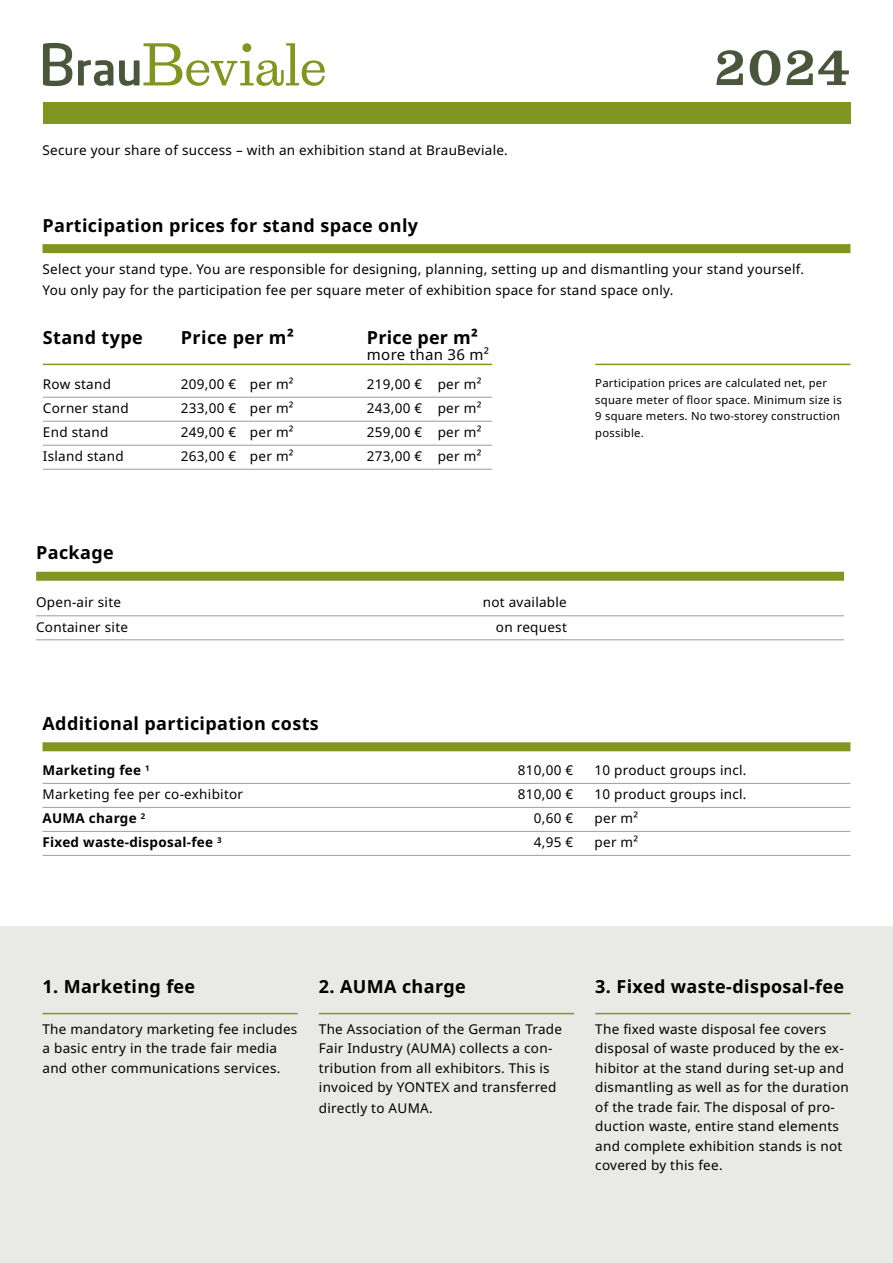
<style>
.page{position:relative;width:893px;height:1263px;background:#fff}
.page>*{position:absolute;margin:0;border:0;box-sizing:border-box;transform-origin:0 0}
.t1{font:700 50.4px "Montagu Slab";color:#4a563c}
.t2{font:700 18px "Noto Sans";letter-spacing:.02em;color:#000}
.t3{font:15px "Noto Sans";letter-spacing:.02em;color:#000}
.t4{font:13.5px/19.5px "Noto Sans";letter-spacing:.02em;color:#000}
.t5{font:700 13.5px "Noto Sans";letter-spacing:.02em;color:#000}
.t6{font:11.25px/16.5px "Noto Sans";letter-spacing:.02em;color:#000}
</style>
<div class="page">
<div style="left:0;top:926px;width:893px;height:337px;background:#e9eae5"></div>
<div style="left:43px;top:244px;width:807px;height:9px;background:#80961f"></div>
<hr style="left:43px;top:1013px;width:255px;height:1px;background:#80961f">
<hr style="left:319px;top:1013px;width:255px;height:1px;background:#80961f">
<hr style="left:595px;top:1013px;width:255px;height:1px;background:#80961f">
<div style="left:36px;top:572px;width:808px;height:9px;background:#80961f"></div>
<hr style="left:36px;top:615px;width:808px;height:1px;background:#9d9d9c">
<hr style="left:36px;top:639px;width:808px;height:1px;background:#9d9d9c">
<div style="left:43px;top:742px;width:807px;height:9px;background:#80961f"></div>
<hr style="left:43px;top:783px;width:807px;height:1px;background:#9d9d9c">
<hr style="left:43px;top:807px;width:807px;height:1px;background:#9d9d9c">
<hr style="left:43px;top:831px;width:807px;height:1px;background:#9d9d9c">
<hr style="left:43px;top:855px;width:807px;height:1px;background:#9d9d9c">
<hr style="left:595px;top:364px;width:255px;height:1px;background:#80961f">
<div style="left:43px;top:102px;width:807px;height:21px;background:#80961f"></div>
<svg style="left:43px;top:43px;width:29px;height:43px"></svg>
<svg style="left:78px;top:60px;width:35px;height:26px"></svg>
<svg style="left:119px;top:43px;width:206px;height:43px"></svg>
<div style="left:242px;top:43px;width:9px;height:9px;background:#80961f;border-radius:50%"></div>
<hr style="left:43px;top:364px;width:449px;height:1px;background:#80961f">
<hr style="left:43px;top:397px;width:449px;height:1px;background:#9d9d9c">
<hr style="left:43px;top:421px;width:449px;height:1px;background:#9d9d9c">
<hr style="left:43px;top:445px;width:449px;height:1px;background:#9d9d9c">
<hr style="left:43px;top:469px;width:449px;height:1px;background:#9d9d9c">
<p class="t4" style="left:43px;top:140px;width:467px">Secure your share of success – with an exhibition stand at BrauBeviale.</p>
<h1 class="t1" style="left:714px;top:28px;width:138px">2024</h1>
<h2 class="t2" style="left:43px;top:215px;width:377px">Participation prices for stand space only</h2>
<p class="t4" style="left:43px;top:259px;width:763px;line-height:21px">Select your stand type. You are responsible for designing, planning, setting up and dismantling your stand yourself.<br>You only pay for the participation fee per square meter of exhibition space for stand space only.</p>
<h2 class="t2" style="left:43px;top:327px;width:101px">Stand type</h2>
<h2 class="t2" style="left:181px;top:327px;width:114px">Price per m²</h2>
<h2 class="t2" style="left:367px;top:327px;width:112px">Price per m²</h2>
<p class="t3" style="left:367px;top:346px;width:124px">more than 36 m²</p>
<p class="t4" style="left:43px;top:374px;width:70px">Row stand</p>
<p class="t4" style="left:181px;top:374px;width:114px">209,00 € per m²</p>
<p class="t4" style="left:367px;top:374px;width:116px">219,00 € per m²</p>
<p class="t4" style="left:43px;top:398px;width:87px">Corner stand</p>
<p class="t4" style="left:181px;top:398px;width:114px">233,00 € per m²</p>
<p class="t4" style="left:367px;top:398px;width:116px">243,00 € per m²</p>
<p class="t4" style="left:43px;top:422px;width:67px">End stand</p>
<p class="t4" style="left:181px;top:422px;width:114px">249,00 € per m²</p>
<p class="t4" style="left:367px;top:422px;width:116px">259,00 € per m²</p>
<p class="t4" style="left:43px;top:446px;width:82px">Island stand</p>
<p class="t4" style="left:181px;top:446px;width:114px">263,00 € per m²</p>
<p class="t4" style="left:367px;top:446px;width:116px">273,00 € per m²</p>
<p class="t6" style="left:595px;top:375px;width:248px">Participation prices are calculated net, per square meter of floor space. Minimum size is 9 square meters. No two-storey construction possible.</p>
<h2 class="t2" style="left:36px;top:543px;width:79px">Package</h2>
<p class="t4" style="left:36px;top:593px;width:86px">Open-air site</p>
<p class="t4" style="left:483px;top:593px;width:86px">not available</p>
<p class="t4" style="left:36px;top:617px;width:93px">Container site</p>
<p class="t4" style="left:496px;top:617px;width:72px">on request</p>
<h2 class="t2" style="left:43px;top:713px;width:278px">Additional participation costs</h2>
<p class="t5" style="left:43px;top:762px;width:109px">Marketing fee <sup>1</sup></p>
<p class="t4" style="left:518px;top:761px;width:57px">810,00 €</p>
<p class="t4" style="left:595px;top:761px;width:153px">10 product groups incl.</p>
<p class="t4" style="left:43px;top:785px;width:202px">Marketing fee per co-exhibitor</p>
<p class="t4" style="left:518px;top:785px;width:57px">810,00 €</p>
<p class="t4" style="left:594px;top:785px;width:153px">10 product groups incl.</p>
<p class="t5" style="left:42px;top:810px;width:104px">AUMA charge <sup>2</sup></p>
<p class="t4" style="left:534px;top:809px;width:41px">0,60 €</p>
<p class="t4" style="left:595px;top:809px;width:45px">per m²</p>
<p class="t5" style="left:43px;top:834px;width:181px">Fixed waste-disposal-fee <sup>3</sup></p>
<p class="t4" style="left:534px;top:833px;width:41px">4,95 €</p>
<p class="t4" style="left:595px;top:833px;width:45px">per m²</p>
<h2 class="t2" style="left:43px;top:976px;width:154px">1. Marketing fee</h2>
<p class="t4" style="left:43px;top:1019px;width:256px">The mandatory marketing fee includes a basic entry in the trade fair media and other communications services.</p>
<h2 class="t2" style="left:319px;top:976px;width:148px">2. AUMA charge</h2>
<p class="t4" style="left:319px;top:1019px;width:245px">The Association of the German Trade Fair Industry (AUMA) collects a con&shy;tribution from all exhibitors. This is invoiced by YONTEX and transferred</p>
<p class="t4" style="left:319px;top:1099px;width:115px">directly to AUMA.</p>
<h2 class="t2" style="left:595px;top:976px;width:250px">3. Fixed waste-disposal-fee</h2>
<p class="t4" style="left:595px;top:1019px;width:255px">The fixed waste disposal fee covers disposal of waste produced by the ex&shy;hibitor at the stand during set-up and dismantling as well as for the duration of the trade fair. The disposal of pro&shy;duction waste, entire stand elements and complete exhibition stands is not covered by this fee.</p>
</div>
